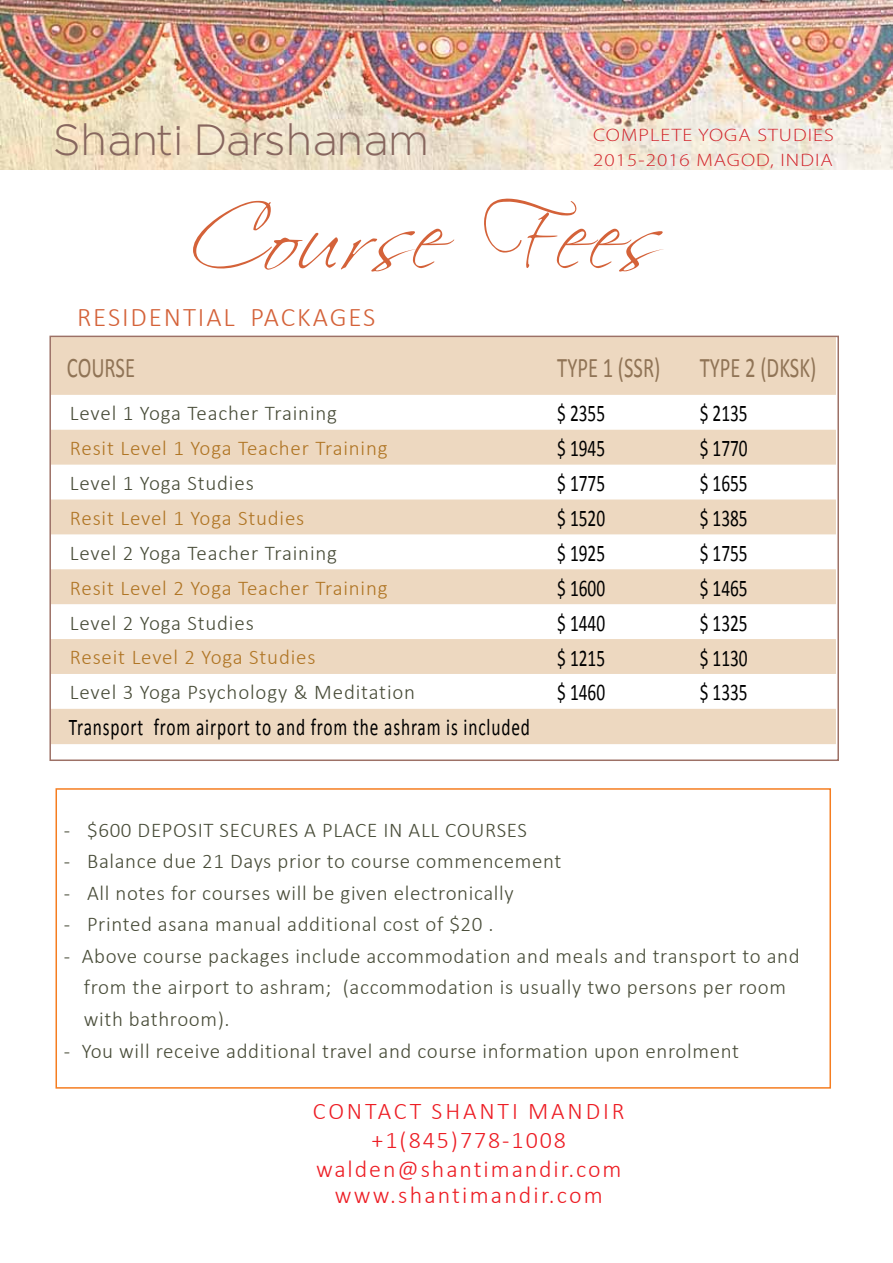
<style>
.page{position:relative;width:893px;height:1263px;background:#fff}
.page>*{position:absolute;margin:0;border:0;box-sizing:border-box;transform-origin:0 0}
.t1{font:90px "Scriptina";letter-spacing:.005em;color:#d46239}
.t2{font:300 43.5px "Regencie";letter-spacing:.06em;color:#87665e}
.t3{font:28.5px "Calibri";color:#907456;scale:.72 1}
.t4{font:300 27px "Calibri";letter-spacing:.07em;color:#d46239}
.t5{font:24px "Calibri";color:#000;scale:.72 1}
.t6{font:300 24px "Calibri";letter-spacing:.08em;color:#ed1d24}
.t7{font:24px "Calibri";letter-spacing:.05em;color:#000;scale:.72 1}
.t8{font:300 24px "Calibri";letter-spacing:.12em;color:#ed1d24}
.t9{font:300 21px/31.5px "Calibri";letter-spacing:.03em;color:#484c38}
.t10{font:300 21px "Calibri";letter-spacing:.04em;color:#b07524}
.t11{font:300 18px "Myriad Pro";letter-spacing:.05em;color:#d2232a;scale:1.16 1}
</style>
<div class="page">
<img style="left:0;top:0;width:893px;height:170px">
<div style="left:56px;top:788px;width:775px;height:301px;border:2px solid #f57d20"></div>
<svg style="left:52px;top:339px;width:784px;height:405px;fill:#edd8c0"></svg>
<div style="left:49px;top:336px;width:790px;height:425px;border:2px solid #9d7166"></div>
<h2 class="t2" style="left:54px;top:111px;width:375px">Shanti Darshanam</h2>
<p class="t11" style="left:593px;top:124px;width:209px">COMPLETE YOGA STUDIES</p>
<p class="t11" style="left:593px;top:149px;width:208px">2015-2016 MAGOD, INDIA</p>
<h1 class="t1" style="left:190px;top:184px;width:475px">Course Fees</h1>
<p class="t4" style="left:77px;top:300px;width:31px">Reside</p>
<p class="t4" style="left:164px;top:300px;width:33px">ntial</p>
<p class="t4" style="left:251px;top:300px;width:111px">Packages</p>
<h3 class="t3" style="left:67px;top:348px;width:96px">COURSE</h3>
<h3 class="t3" style="left:557px;top:347px;width:145px">TYPE 1 (SSR)</h3>
<h3 class="t3" style="left:700px;top:347px;width:163px">TYPE 2 (DKSK)</h3>
<p class="t9" style="left:70px;top:397px;width:269px">Level 1 Yoga Teacher Training</p>
<p class="t5" style="left:557px;top:397px;width:68px">$ 2355</p>
<p class="t5" style="left:700px;top:397px;width:68px">$ 2135</p>
<p class="t10" style="left:70px;top:435px;width:319px">Resit Level 1 Yoga Teacher Training</p>
<p class="t5" style="left:557px;top:432px;width:68px">$ 1945</p>
<p class="t5" style="left:700px;top:432px;width:68px">$ 1770</p>
<p class="t9" style="left:70px;top:467px;width:185px">Level 1 Yoga Studies</p>
<p class="t5" style="left:557px;top:466px;width:68px">$ 1775</p>
<p class="t5" style="left:700px;top:466px;width:68px">$ 1655</p>
<p class="t10" style="left:70px;top:505px;width:236px">Resit Level 1 Yoga Studies</p>
<p class="t5" style="left:557px;top:501px;width:68px">$ 1520</p>
<p class="t5" style="left:700px;top:501px;width:68px">$ 1385</p>
<p class="t9" style="left:70px;top:537px;width:269px">Level 2 Yoga Teacher Training</p>
<p class="t5" style="left:557px;top:536px;width:68px">$ 1925</p>
<p class="t5" style="left:700px;top:536px;width:68px">$ 1755</p>
<p class="t10" style="left:70px;top:575px;width:319px">Resit Level 2 Yoga Teacher Training</p>
<p class="t5" style="left:557px;top:571px;width:68px">$ 1600</p>
<p class="t5" style="left:700px;top:571px;width:68px">$ 1465</p>
<p class="t9" style="left:70px;top:606px;width:185px">Level 2 Yoga Studies</p>
<p class="t5" style="left:557px;top:606px;width:68px">$ 1440</p>
<p class="t5" style="left:700px;top:606px;width:68px">$ 1325</p>
<p class="t10" style="left:70px;top:644px;width:247px">Reseit Level 2 Yoga Studies</p>
<p class="t5" style="left:557px;top:641px;width:68px">$ 1215</p>
<p class="t5" style="left:700px;top:641px;width:68px">$ 1130</p>
<p class="t9" style="left:70px;top:676px;width:347px">Level 3 Yoga Psychology &amp; Meditation</p>
<p class="t5" style="left:557px;top:676px;width:68px">$ 1460</p>
<p class="t5" style="left:700px;top:676px;width:68px">$ 1335</p>
<p class="t7" style="left:69px;top:711px;width:642px">Transport from airport to and from the ashram is included</p>
<p class="t9" style="left:64px;top:814px;width:465px">- $600 DEPOSIT SECU RES A PLACE IN ALL COU RSES</p>
<p class="t9" style="left:64px;top:845px;width:499px">- Balance due 21 Days prior to course commencement</p>
<p class="t9" style="left:64px;top:877px;width:451px">- All notes for courses will be given electronically</p>
<p class="t9" style="left:64px;top:908px;width:431px">- Printed asana manual additional cost of $20 .</p>
<p class="t9" style="left:84px;top:940px;width:717px;text-indent:-20px">- Above course packages include accommodation and meals and transport to and from the airport to ashram; (accommodation is usually two persons per room with bathroom).</p>
<p class="t9" style="left:64px;top:1034px;width:676px">- You will receive additional travel and course information upon enrolment</p>
<p class="t8" style="left:313px;top:1096px;width:286px">Co ntact Shanti Mandir</p>
<p class="t6" style="left:372px;top:1125px;width:196px">+1(845)778-1008</p>
<p class="t6" style="left:316px;top:1154px;width:307px">walden@shantimandir.com</p>
<p class="t6" style="left:335px;top:1180px;width:269px">www.shantimandir.com</p>
</div>
